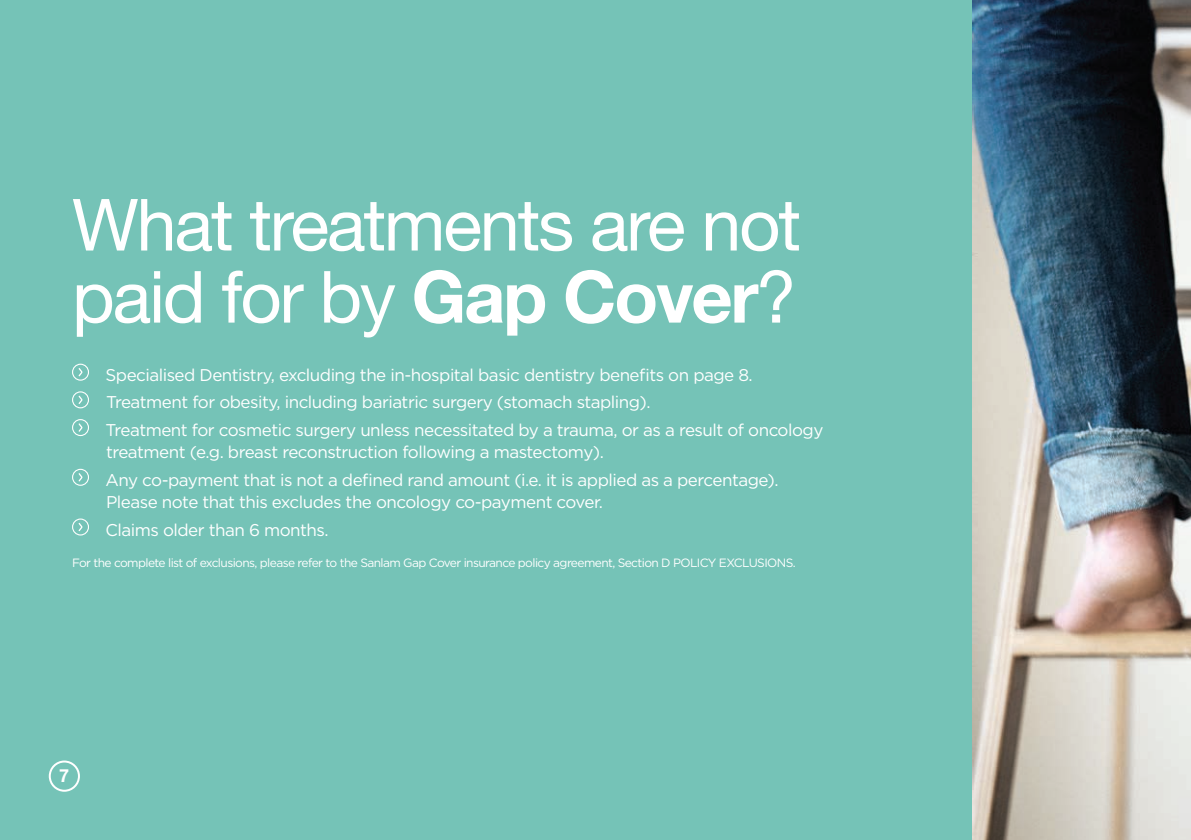
<style>
.page{position:relative;width:1191px;height:840px;background:#fff}
.page>*{position:absolute;margin:0;border:0;box-sizing:border-box;transform-origin:0 0}
.t1{font:72px/72px "Helvetica Neue";letter-spacing:-.03em;color:#fff}
.t2{font:700 18px "Helvetica Neue";color:#fff}
.t3{font:17px/22px "Gotham HTF";letter-spacing:-.03em;color:#fff}
.t4{font:12px "Gotham HTF";letter-spacing:-.05em;color:#fff}
.s1{font-weight:700}
</style>
<div class="page">
<div style="left:0;top:0;width:994px;height:839px;background:#75c3b7"></div>
<img style="left:972px;top:0;width:219px;height:839px">
<svg style="left:72px;top:363px;width:17px;height:17px"></svg>
<svg style="left:72px;top:391px;width:17px;height:17px"></svg>
<svg style="left:72px;top:419px;width:17px;height:17px"></svg>
<svg style="left:72px;top:468px;width:17px;height:17px"></svg>
<svg style="left:72px;top:518px;width:17px;height:17px"></svg>
<div style="left:49px;top:760px;width:31px;height:31px;border:2px solid #fff;border-radius:50%"></div>
<p class="t1" style="left:72px;top:193px;width:730px">What treatments are not paid for by <span class="s1">Gap Cover</span>?</p>
<p class="t3" style="left:106px;top:363px;width:648px">Specialised Dentistry, excluding the in-hospital basic dentistry benefits on page 8.</p>
<p class="t3" style="left:106px;top:391px;width:546px">Treatment for obesity, including bariatric surgery (stomach stapling).</p>
<p class="t3" style="left:106px;top:418px;width:719px">Treatment for cosmetic surgery unless necessitated by a trauma, or as a result of oncology treatment (e.g. breast reconstruction following a mastectomy).</p>
<p class="t3" style="left:106px;top:468px;width:674px">Any co-payment that is not a defined rand amount (i.e. it is applied as a percentage).<br>Please note that this excludes the oncology co-payment cover.</p>
<p class="t3" style="left:106px;top:518px;width:225px">Claims older than 6 months.</p>
<p class="t4" style="left:72px;top:555px;width:725px">For the complete list of exclusions, please refer to the Sanlam Gap Cover insurance policy agreement, Section D POLICY EXCLUSIONS.</p>
<p class="t2" style="left:59px;top:761px;width:12px">7</p>
</div>
